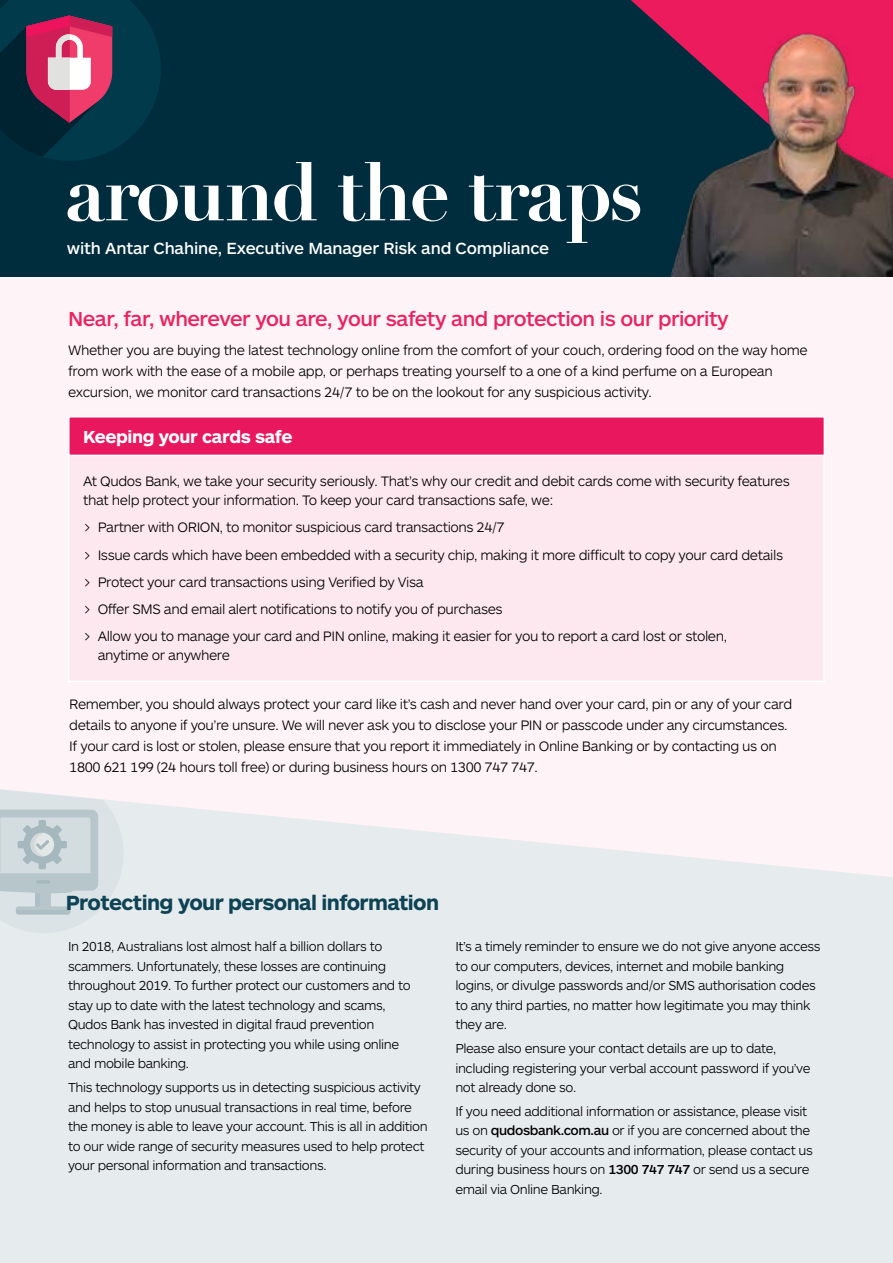
<style>
.page{position:relative;width:893px;height:1263px;background:#fff}
.page>*{position:absolute;margin:0;border:0;box-sizing:border-box;transform-origin:0 0}
.t1{font:700 80.85px "Didot LH";letter-spacing:-.04em;color:#fff}
.t2{font:700 21.3px "ARS Maquette";letter-spacing:-.03em;color:#0d4354}
.t3{font:500 21px "ARS Maquette";letter-spacing:-.025em;color:#eb215f}
.t4{font:700 18px "ARS Maquette";letter-spacing:-.02em;color:#fff}
.t5{font:500 16.8px "ARS Maquette";letter-spacing:-.01em;color:#fff}
.t6{font:300 14.25px/21px "ARS Maquette";letter-spacing:-.03em;color:#000}
.t7{font:300 13.5px/19.5px "ARS Maquette";letter-spacing:-.03em;color:#000}
.s1{font-weight:500}
</style>
<div class="page">
<div style="left:0;top:260px;width:893px;height:653px;background:#fef3f7"></div>
<svg style="left:0;top:801px;width:893px;height:462px;background:#e7ebed"></svg>
<svg style="left:0;top:789px;width:124px;height:144px;background:#d0dadd"></svg>
<div style="left:0;top:0;width:893px;height:276px;background:#002d3d"></div>
<svg style="left:631px;top:0;width:38px;height:35px"></svg>
<div style="left:68px;top:454px;width:757px;height:228px;background:#fde8ef;border:2px solid #fff"></div>
<svg style="left:0;top:0;width:161px;height:161px"></svg>
<img style="left:669px;top:0;width:224px;height:276px">
<div style="left:68px;top:416px;width:757px;height:40px;background:#e8175e;border:2px solid #fff"></div>
<h1 class="t1" style="left:64px;top:142px;width:581px">around the traps</h1>
<p class="t5" style="left:67px;top:237px;width:484px">with Antar Chahine, Executive Manager Risk and Compliance</p>
<h3 class="t3" style="left:68px;top:305px;width:662px">Near, far, wherever you are, your safety and protection is our priority</h3>
<p class="t6" style="left:68px;top:339px;width:741px">Whether you are buying the latest technology online from the comfort of your couch, ordering food on the way home from work with the ease of a mobile app, or perhaps treating yourself to a one of a kind perfume on a European excursion, we monitor card transactions 24/7 to be on the lookout for any suspicious activity.</p>
<p class="t4" style="left:83px;top:425px;width:211px">Keeping your cards safe</p>
<p class="t6" style="left:83px;top:471px;width:708px;line-height:18.8px">At Qudos Bank, we take your security seriously. That’s why our credit and debit cards come with security features that help protect your information. To keep your card transactions safe, we:</p>
<p class="t6" style="left:83px;top:513px;width:701px;line-height:27.3px">&gt; Partner with ORION, to monitor suspicious card transactions 24/7<br>&gt; Issue cards which have been embedded with a security chip, making it more difficult to copy your card details &gt; Protect your card transactions using Verified by Visa<br>&gt; Offer SMS and email alert notifications to notify you of purchases<br>&gt; Allow you to manage your card and PIN online, making it easier for you to report a card lost or stolen,</p>
<p class="t6" style="left:98px;top:644px;width:134px">anytime or anywhere</p>
<p class="t6" style="left:69px;top:693px;width:724px">Remember, you should always protect your card like it’s cash and never hand over your card, pin or any of your card details to anyone if you’re unsure. We will never ask you to disclose your PIN or passcode under any circumstances.<br>If your card is lost or stolen, please ensure that you report it immediately in Online Banking or by contacting us on 1800 621 199 (24 hours toll free) or during business hours on 1300 747 747.</p>
<h2 class="t2" style="left:66px;top:888px;width:375px">Protecting your personal information</h2>
<p class="t7" style="left:68px;top:936px;width:344px">In 2018, Australians lost almost half a billion dollars to scammers. Unfortunately, these losses are continuing throughout 2019. To further protect our customers and to stay up to date with the latest technology and scams, Qudos Bank has invested in digital fraud prevention technology to assist in protecting you while using online and mobile banking.</p>
<p class="t7" style="left:68px;top:1077px;width:361px">This technology supports us in detecting suspicious activity and helps to stop unusual transactions in real time, before the money is able to leave your account. This is all in addition to our wide range of security measures used to help protect your personal information and transactions.</p>
<p class="t7" style="left:455px;top:936px;width:367px">It’s a timely reminder to ensure we do not give anyone access to our computers, devices, internet and mobile banking logins, or divulge passwords and/or SMS authorisation codes to any third parties, no matter how legitimate you may think they are.</p>
<p class="t7" style="left:455px;top:1038px;width:357px">Please also ensure your contact details are up to date, including registering your verbal account password if you’ve not already done so.</p>
<p class="t7" style="left:455px;top:1101px;width:359px">If you need additional information or assistance, please visit us on <span class="s1">qudosbank.com.au</span> or if you are concerned about the security of your accounts and information, please contact us during business hours on <span class="s1">1300 747 747</span> or send us a secure email via Online Banking.</p>
</div>
